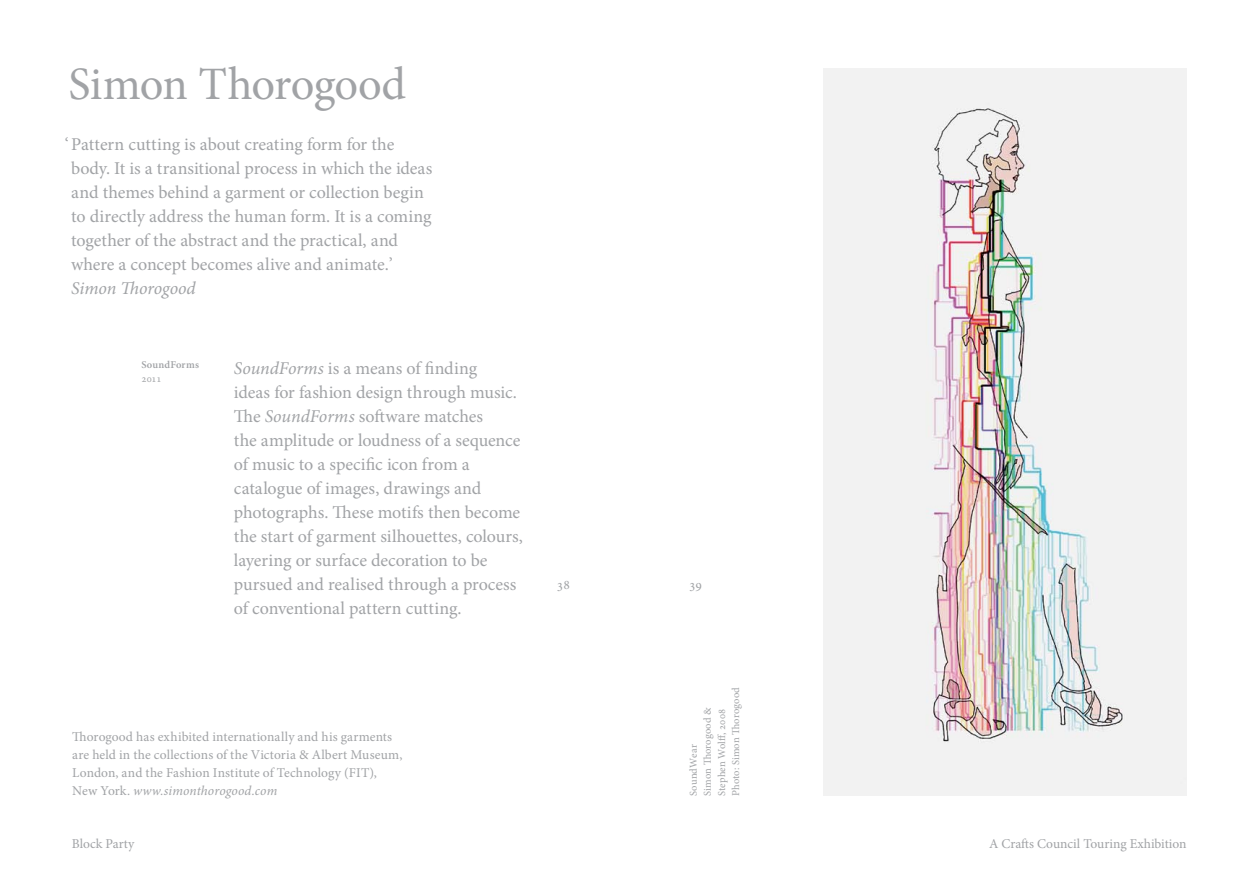
<style>
.page{position:relative;width:1259px;height:893px;background:#fff}
.page>*{position:absolute;margin:0;border:0;box-sizing:border-box;transform-origin:0 0}
.t1{font:46.5px "Minion Pro";letter-spacing:-.015em;color:#a1a3a6}
.t2{font:18px/24px "Minion Pro";letter-spacing:-.005em;color:#a1a3a6}
.t3{font:italic 18px "Minion Pro";letter-spacing:-.005em;color:#a1a3a6}
.t4{font:13.5px/18px "Minion Pro";letter-spacing:.005em;color:#a1a3a6}
.t5{font:10.5px "Minion Pro";letter-spacing:.01em;color:#a1a3a6}
.t6{font:600 10.5px "Minion Pro";letter-spacing:.015em;color:#a1a3a6}
.s1{font-style:italic}
</style>
<div class="page">
<img style="left:824px;top:69px;width:362px;height:727px">
<p class="t1" style="left:69px;top:53px;width:339px">Simon Thorogood</p>
<p class="t2" style="left:65px;top:132px;width:331px">‘Pattern cutting is about creating form for the</p>
<p class="t2" style="left:71px;top:156px;width:362px">body. It is a transitional process in which the ideas and themes behind a garment or collection begin to directly address the human form. It is a coming together of the abstract and the practical, and where a concept becomes alive and animate.’</p>
<p class="t3" style="left:71px;top:276px;width:126px">Simon Thorogood</p>
<p class="t6" style="left:141px;top:358px;width:59px">SoundForms</p>
<p class="t5" style="left:141px;top:371px;width:22px">2011</p>
<p class="t2" style="left:234px;top:356px;width:291px"><span class="s1">SoundForms</span> is a means of finding<br>ideas for fashion design through music.<br>The <span class="s1">SoundForms</span> software matches<br>the amplitude or loudness of a sequence of music to a specific icon from a catalogue of images, drawings and photographs. These motifs then become the start of garment silhouettes, colours, layering or surface decoration to be pursued and realised through a process of conventional pattern cutting.</p>
<p class="t4" style="left:72px;top:728px;width:332px">Thorogood has exhibited internationally and his garments are held in the collections of the Victoria &amp; Albert Museum, London, and the Fashion Institute of Technology (FIT), New York. <span class="s1">www.simonthorogood.com</span></p>
<p class="t4" style="left:557px;top:575px;width:15px">38</p>
<p class="t4" style="left:689px;top:575px;width:15px">39</p>
<p class="t5" style="left:729px;top:796px;width:110px;rotate:-90deg">Photo: Simon Thorogood</p>
<p class="t5" style="left:700px;top:796px;width:90px;rotate:-90deg">Simon Thorogood &amp;</p>
<p class="t5" style="left:714px;top:796px;width:88px;rotate:-90deg">Stephen Wolff, 2008</p>
<p class="t5" style="left:686px;top:796px;width:53px;rotate:-90deg">SoundWear</p>
<p class="t4" style="left:72px;top:835px;width:64px">Block Party</p>
<p class="t4" style="left:989px;top:835px;width:199px">A Crafts Council Touring Exhibition</p>
</div>
